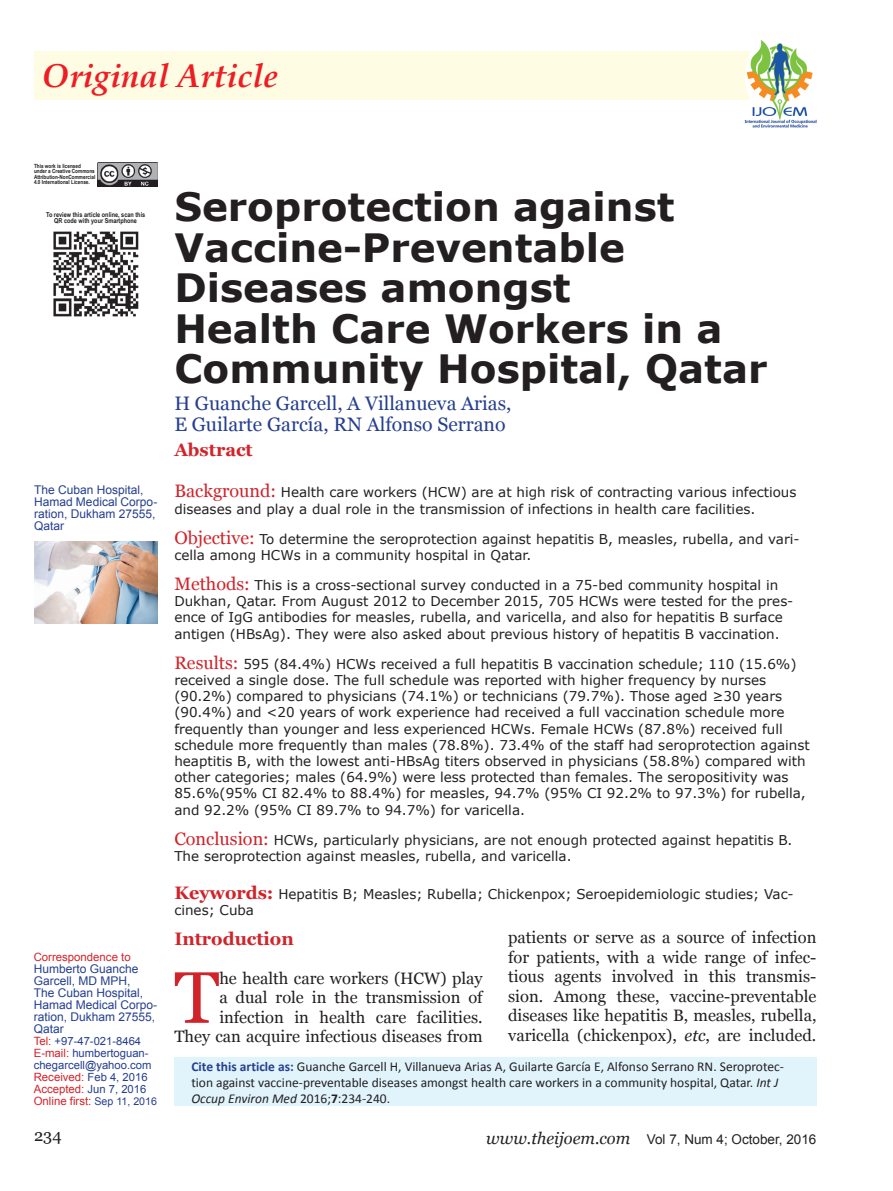
<style>
.page{position:relative;width:893px;height:1191px;background:#fff}
.page>*{position:absolute;margin:0;border:0;box-sizing:border-box;transform-origin:0 0}
.First_first_body{font:72.75px "Georgia";color:#d1232a}
.t1{font:700 39px/40.5px "Verdana";color:#231f20}
.t2{font:italic 700 33px "Book Antiqua";color:#ee1d23}
.Authors{font:19.5px/21px "Georgia";color:#253f8e}
.heading{font:700 18px "Georgia";color:#d1232a}
.First_first_body-2{font:16.5px/19.5px "Georgia";color:#231f20;text-align:right}
.Editorial{font:16.5px "Georgia";color:#231f20}
.Structured_Abstract{font:13.5px/16.2px "Verdana";color:#231f20}
.Citation{font:13.5px/16.2px "Calibri";color:#231f20}
.Key_Word{font:13.5px/16.2px "Verdana";color:#231f20}
.Editorial-2{font:13.5px "Arial";color:#231f20}
.Correspondence_red{font:12px/12px "Arial";color:#253f8e}
.Affiliation{font:12px/12px "Arial";color:#253f8e}
.Adress{font:11.4px "Arial";color:#d1232a}
.Adress-2{font:11.25px/12px "Arial";color:#253f8e}
.t3{font:700 6.75px/6px "Arial Narrow";color:#231f20;text-align:center}
.t4{font:700 5.7px/5.6px "Arial Narrow";color:#231f20}
.s1{font-size:11.4px;color:#d1232a}
.s2{font-size:11.25px;color:#253f8e}
.s3{font-size:10.65px;color:#253f8e}
.s4{font-family:"Georgia";font-size:18px;color:#d1232a}
.s5{font-family:"Georgia";font-weight:700;font-size:18px;color:#d1232a}
.s6{font-style:italic}
.s7{font-weight:700;color:#253f8e}
.s8{font-weight:700}
.s9{font-family:"Georgia";font-style:italic;font-size:16.5px}
</style>
<div class="page">
<div style="left:34px;top:51px;width:771px;height:48px;background:#fffce4"></div>
<img style="left:745px;top:40px;width:71px;height:87px">
<img style="left:97px;top:162px;width:60px;height:25px">
<div style="left:174px;top:1057px;width:642px;height:49px;background:#e1f4fc"></div>
<img style="left:34px;top:541px;width:123px;height:82px">
<img style="left:53px;top:231px;width:86px;height:86px">
<h3 class="t2" style="left:42px;top:53px;width:237px">Original Article</h3>
<p class="t4" style="left:34px;top:162px;width:63px">This work is licensed under a Creative Commons<br>Attribution-NonCommercial<br>4.0 International License.</p>
<p class="t3" style="left:46px;top:211px;width:101px">To review this article online, scan this<br>QR code with your Smartphone</p>
<p class="Affiliation" style="left:34px;top:484px;width:125px">The Cuban Hospital,<br>Hamad Medical Corpo&shy;ration, Dukham 27555,<br>Qatar</p>
<p class="Adress" style="left:34px;top:949px;width:98px">Correspondence to</p>
<p class="Correspondence_red" style="left:34px;top:962px;width:125px">Humberto Guanche<br>Garcell, MD MPH,<br>The Cuban Hospital,<br>Hamad Medical Corpo&shy;ration, Dukham 27555,<br>Qatar</p>
<p class="Adress-2" style="left:34px;top:1035px;width:109px"><span class="s1">Tel:</span> +97-47-021-8464</p>
<p class="Adress-2" style="left:34px;top:1047px;width:119px"><span class="s1">E-mail:</span> humbertoguan&shy;chegarcell@yahoo.com</p>
<p class="Adress" style="left:34px;top:1069px;width:115px">Received: <span class="s2">Feb 4, 2016</span></p>
<p class="Adress" style="left:34px;top:1081px;width:114px">Accepted: <span class="s2">Jun 7, 2016</span></p>
<p class="Adress" style="left:34px;top:1093px;width:125px">Online first: <span class="s3">Sep 11, 2016</span></p>
<p class="t1" style="left:174px;top:185px;width:595px">Seroprotection against<br>Vaccine-Preventable<br>Diseases amongst<br>Health Care Workers in a<br>Community Hospital, Qatar</p>
<p class="Authors" style="left:174px;top:393px;width:339px">H Guanche Garcell, A Villanueva Arias,<br>E Guilarte García, RN Alfonso Serrano</p>
<p class="heading" style="left:174px;top:439px;width:80px">Abstract</p>
<p class="Structured_Abstract" style="left:174px;top:484px;width:624px"><span class="s4">Background:</span> Health care workers (HCW) are at high risk of contracting various infectious diseases and play a dual role in the transmission of infections in health care facilities.</p>
<p class="Structured_Abstract" style="left:174px;top:530px;width:627px"><span class="s4">Objective:</span> To determine the seroprotection against hepatitis B, measles, rubella, and vari&shy;cella among HCWs in a community hospital in Qatar.</p>
<p class="Structured_Abstract" style="left:174px;top:576px;width:620px"><span class="s4">Methods:</span> This is a cross-sectional survey conducted in a 75-bed community hospital in Dukhan, Qatar. From August 2012 to December 2015, 705 HCWs were tested for the pres&shy;ence of IgG antibodies for measles, rubella, and varicella, and also for hepatitis B surface antigen (HBsAg). They were also asked about previous history of hepatitis B vaccination.</p>
<p class="Structured_Abstract" style="left:174px;top:655px;width:637px"><span class="s4">Results:</span> 595 (84.4%) HCWs received a full hepatitis B vaccination schedule; 110 (15.6%) received a single dose. The full schedule was reported with higher frequency by nurses (90.2%) compared to physicians (74.1%) or technicians (79.7%). Those aged ≥30 years (90.4%) and &lt;20 years of work experience had received a full vaccination schedule more frequently than younger and less experienced HCWs. Female HCWs (87.8%) received full schedule more frequently than males (78.8%). 73.4% of the staff had seroprotection against heaptitis B, with the lowest anti-HBsAg titers observed in physicians (58.8%) compared with other categories; males (64.9%) were less protected than females. The seropositivity was 85.6%(95% CI 82.4% to 88.4%) for measles, 94.7% (95% CI 92.2% to 97.3%) for rubella, and 92.2% (95% CI 89.7% to 94.7%) for varicella.</p>
<p class="Structured_Abstract" style="left:174px;top:831px;width:620px"><span class="s4">Conclusion:</span> HCWs, particularly physicians, are not enough protected against hepatitis B.<br>The seroprotection against measles, rubella, and varicella.</p>
<p class="Key_Word" style="left:174px;top:885px;width:621px"><span class="s5">Keywords:</span> Hepatitis B; Measles; Rubella; Chickenpox; Seroepidemiologic studies; Vac&shy;cines; Cuba</p>
<p class="heading" style="left:174px;top:928px;width:121px">Introduction</p>
<p class="First_first_body" style="left:174px;top:956px;width:47px">T</p>
<p class="First_first_body-2" style="left:508px;top:928px;width:310px;text-align:justify">patients or serve as a source of infection for patients, with a wide range of infec&shy;tious agents involved in this transmis&shy;sion. Among these, vaccine-preventable diseases like hepatitis B, measles, rubella, varicella (chickenpox), <span class="s6">etc</span>, are included.</p>
<p class="First_first_body-2" style="left:174px;top:968px;width:310px">he health care workers (HCW) play<br>a dual role in the transmission of infection in health care facilities.<br>They can acquire infectious diseases from</p>
<p class="Citation" style="left:191px;top:1057px;width:594px"><span class="s7">Cite this article as:</span> Guanche Garcell H, Villanueva Arias A, Guilarte García E, Alfonso Serrano RN. Seroprotec&shy;tion against vaccine-preventable diseases amongst health care workers in a community hospital, Qatar. <span class="s6">Int J<br>Occup Environ Med</span> 2016;<span class="s8">7</span>:234-240.</p>
<p class="Editorial" style="left:34px;top:1126px;width:29px">234</p>
<p class="Editorial-2" style="left:486px;top:1130px;width:332px"><span class="s9">www.theijoem.com</span> Vol 7, Num 4; October, 2016</p>
</div>
